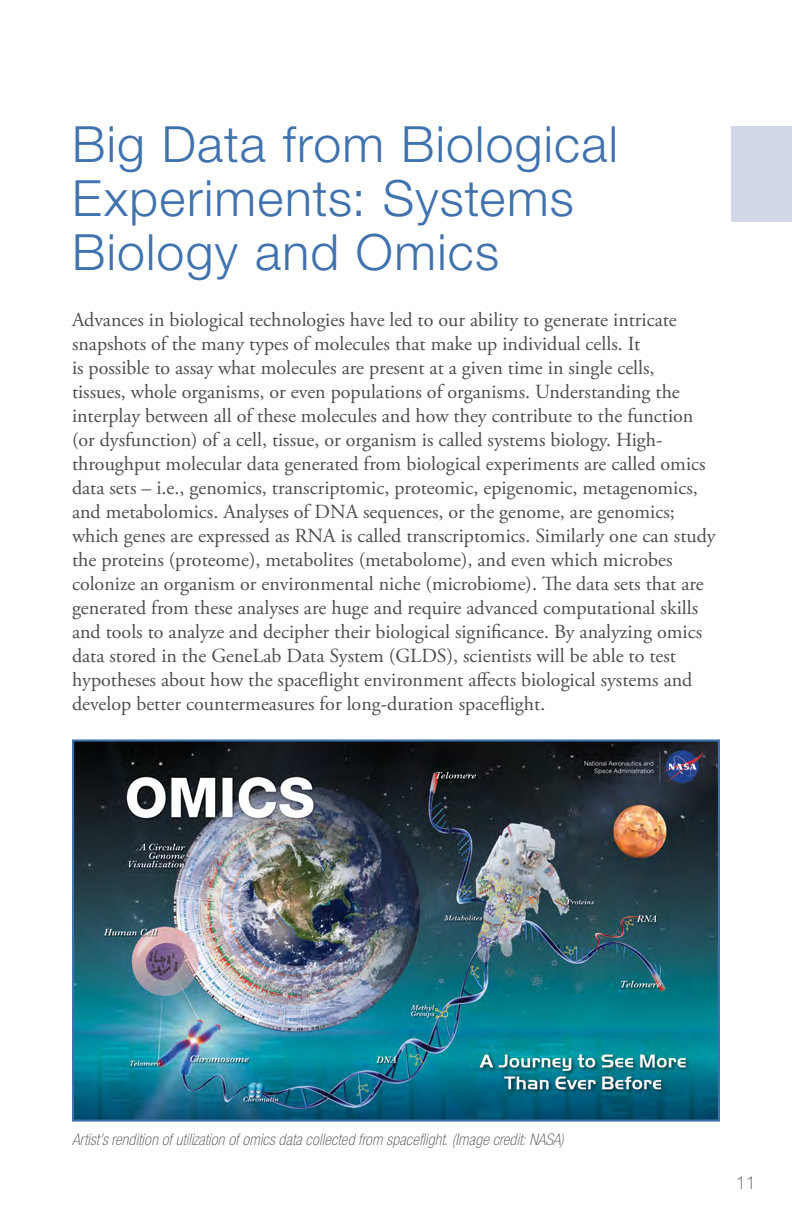
<style>
.page{position:relative;width:792px;height:1224px;background:#fff}
.page>*{position:absolute;margin:0;border:0;box-sizing:border-box;transform-origin:0 0}
._01_Title{font:300 50px "Helvetica Neue LT Std";letter-spacing:.025em;color:#4072ae}
._04_Body_Text{font:20px/24px "Adobe Garamond Pro";color:#4d4d4f}
.t1{font:100 18px "Helvetica Neue LT Std";color:#4d4d4f}
._07_Caption__Gray{font:italic 100 condensed 16px "Helvetica Neue LT Std";letter-spacing:.015em;color:#4d4d4f}
</style>
<div class="page">
<div style="left:731px;top:126px;width:61px;height:96px;background:#d2d7e9"></div>
<img style="left:75px;top:742px;width:642px;height:377px">
<div style="left:72px;top:739px;width:648px;height:383px;border:2px solid #4072ae"></div>
<p class="_01_Title" style="left:72px;top:113px;width:548px">Big Data from Biological</p>
<p class="_01_Title" style="left:72px;top:167px;width:503px">Experiments: Systems</p>
<p class="_01_Title" style="left:72px;top:221px;width:429px">Biology and Omics</p>
<p class="_04_Body_Text" style="left:72px;top:308px;width:645px">Advances in biological technologies have led to our ability to generate intricate snapshots of the many types of molecules that make up individual cells. It<br>is possible to assay what molecules are present at a given time in single cells,<br>tissues, whole organisms, or even populations of organisms. Understanding the interplay between all of these molecules and how they contribute to the function (or dysfunction) of a cell, tissue, or organism is called systems biology. High&shy;throughput molecular data generated from biological experiments are called omics data sets – i.e., genomics, transcriptomic, proteomic, epigenomic, metagenomics, and metabolomics. Analyses of DNA sequences, or the genome, are genomics; which genes are expressed as RNA is called transcriptomics. Similarly one can study the proteins (proteome), metabolites (metabolome), and even which microbes colonize an organism or environmental niche (microbiome). The data sets that are generated from these analyses are huge and require advanced computational skills and tools to analyze and decipher their biological significance. By analyzing omics data stored in the GeneLab Data System (GLDS), scientists will be able to test hypotheses about how the spaceflight environment affects biological systems and develop better countermeasures for long-duration spaceflight.</p>
<p class="_07_Caption__Gray" style="left:72px;top:1130px;width:493px">Artist’s rendition of utilization of omics data collected from spaceflight. (Image credit: NASA)</p>
<p class="t1" style="left:736px;top:1172px;width:22px">11</p>
</div>
